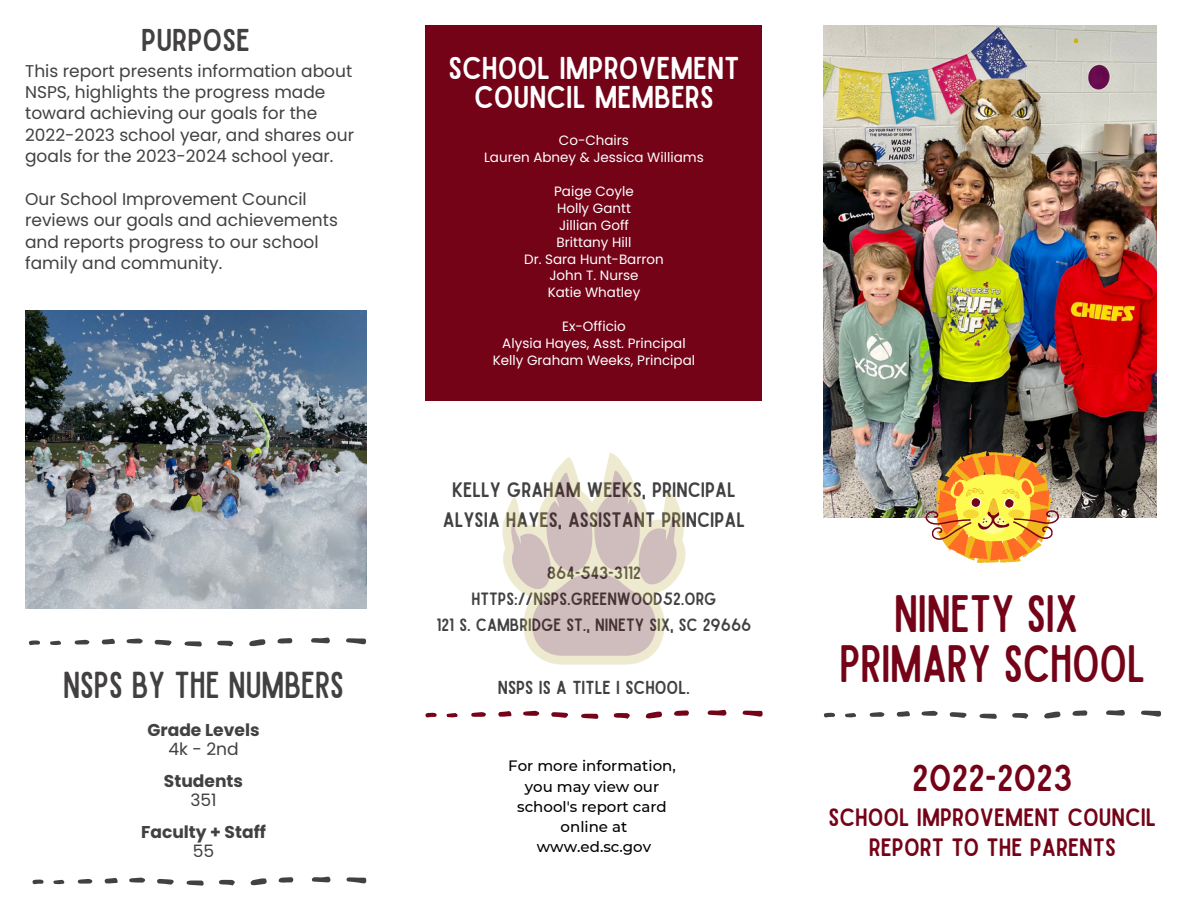
<style>
.page{position:relative;width:1188px;height:918px;background:#fff}
.page>*{position:absolute;margin:0;border:0;box-sizing:border-box;transform-origin:0 0}
.t1{font:42.3px/50.7px "Sailors Condensed";letter-spacing:-.005em;color:#740318;text-align:center}
.t2{font:36px "Sailors";color:#740318}
.t3{font:30.15px/29.2px "Sailors";color:#fff;text-align:center}
.t4{font:30.15px "Sailors Condensed";color:#424040}
.t5{font:30.15px "Sailors";color:#424040}
.t6{font:24px/29.5px "Sailors";color:#740318;text-align:center}
.t7{font:19.95px/30.3px "Sailors";color:#424040;text-align:center}
.t8{font:18px "Sailors";color:#424040}
.t9{font:700 17.1px "Poppins";color:#424040}
.t10{font:17.1px "Poppins";color:#424040}
.t11{font:16.95px/21.3px "Poppins";color:#424040}
.t12{font:16.95px/25.8px "Sailors";color:#424040;text-align:center}
.t13{font:500 15px/20.2px "Montserrat";color:#000;text-align:center}
.t14{font:13.5px/16.8px "Poppins";color:#fff;text-align:center}
</style>
<div class="page">
<div style="left:425px;top:25px;width:337px;height:376px;background:#740318"></div>
<img style="left:823px;top:26px;width:333px;height:492px">
<svg style="left:925px;top:451px;width:134px;height:112px;background:#dda855"></svg>
<svg style="left:1141px;top:711px;width:20px;height:6px"></svg>
<svg style="left:1044px;top:712px;width:17px;height:6px"></svg>
<svg style="left:1106px;top:710px;width:19px;height:6px"></svg>
<svg style="left:979px;top:714px;width:18px;height:5px"></svg>
<svg style="left:950px;top:712px;width:17px;height:6px"></svg>
<svg style="left:1012px;top:713px;width:16px;height:6px"></svg>
<svg style="left:1072px;top:710px;width:16px;height:6px"></svg>
<svg style="left:922px;top:711px;width:16px;height:5px"></svg>
<svg style="left:897px;top:711px;width:13px;height:6px"></svg>
<svg style="left:870px;top:712px;width:14px;height:5px"></svg>
<svg style="left:824px;top:713px;width:11px;height:5px"></svg>
<svg style="left:845px;top:713px;width:11px;height:4px"></svg>
<svg style="left:743px;top:711px;width:20px;height:6px"></svg>
<svg style="left:646px;top:712px;width:16px;height:6px"></svg>
<svg style="left:708px;top:710px;width:19px;height:6px"></svg>
<svg style="left:581px;top:714px;width:17px;height:5px"></svg>
<svg style="left:551px;top:712px;width:17px;height:6px"></svg>
<svg style="left:614px;top:713px;width:16px;height:6px"></svg>
<svg style="left:674px;top:710px;width:15px;height:6px"></svg>
<svg style="left:523px;top:711px;width:16px;height:5px"></svg>
<svg style="left:498px;top:711px;width:13px;height:6px"></svg>
<svg style="left:471px;top:712px;width:15px;height:5px"></svg>
<svg style="left:425px;top:713px;width:12px;height:5px"></svg>
<svg style="left:447px;top:713px;width:11px;height:4px"></svg>
<svg style="left:346px;top:638px;width:20px;height:6px"></svg>
<svg style="left:249px;top:639px;width:17px;height:7px"></svg>
<svg style="left:311px;top:638px;width:19px;height:5px"></svg>
<svg style="left:184px;top:641px;width:18px;height:6px"></svg>
<svg style="left:155px;top:640px;width:17px;height:6px"></svg>
<svg style="left:217px;top:641px;width:16px;height:5px"></svg>
<svg style="left:277px;top:638px;width:16px;height:5px"></svg>
<svg style="left:127px;top:638px;width:16px;height:6px"></svg>
<svg style="left:102px;top:639px;width:13px;height:5px"></svg>
<svg style="left:75px;top:640px;width:14px;height:4px"></svg>
<svg style="left:29px;top:640px;width:11px;height:5px"></svg>
<svg style="left:50px;top:641px;width:11px;height:4px"></svg>
<svg style="left:346px;top:877px;width:21px;height:6px"></svg>
<svg style="left:250px;top:878px;width:17px;height:7px"></svg>
<svg style="left:312px;top:877px;width:19px;height:5px"></svg>
<svg style="left:187px;top:881px;width:17px;height:5px"></svg>
<svg style="left:157px;top:879px;width:17px;height:6px"></svg>
<svg style="left:219px;top:880px;width:16px;height:5px"></svg>
<svg style="left:278px;top:877px;width:15px;height:6px"></svg>
<svg style="left:129px;top:878px;width:16px;height:5px"></svg>
<svg style="left:105px;top:878px;width:13px;height:5px"></svg>
<svg style="left:78px;top:879px;width:14px;height:5px"></svg>
<svg style="left:32px;top:879px;width:12px;height:5px"></svg>
<svg style="left:53px;top:880px;width:12px;height:4px"></svg>
<img style="left:502px;top:452px;width:184px;height:213px">
<img style="left:25px;top:310px;width:341px;height:298px">
<h3 class="t5" style="left:141px;top:29px;width:110px">PURPOSE</h3>
<p class="t11" style="left:25px;top:60px;width:330px">This report presents information about NSPS, highlights the progress made toward achieving our goals for the 2022-2023 school year, and shares our goals for the 2023-2024 school year.</p>
<p class="t11" style="left:25px;top:188px;width:314px">Our School Improvement Council reviews our goals and achievements and reports progress to our school family and community.</p>
<h3 class="t4" style="left:63px;top:672px;width:282px">NSPS BY THE NUMBERS</h3>
<p class="t9" style="left:147px;top:718px;width:114px">Grade Levels</p>
<p class="t10" style="left:168px;top:737px;width:72px">4k - 2nd</p>
<p class="t9" style="left:164px;top:769px;width:81px">Students</p>
<p class="t10" style="left:190px;top:788px;width:28px">351</p>
<p class="t9" style="left:141px;top:820px;width:126px">Faculty + Staff</p>
<p class="t10" style="left:193px;top:839px;width:23px">55</p>
<h3 class="t3" style="left:448px;top:54px;width:293px">SCHOOL IMPROVEMENT<br>COUNCIL MEMBERS</h3>
<p class="t14" style="left:484px;top:132px;width:221px">Co-Chairs<br>Lauren Abney &amp; Jessica Williams</p>
<p class="t14" style="left:524px;top:183px;width:141px">Paige Coyle<br>Holly Gantt<br>Jillian Goff<br>Brittany Hill<br>Dr. Sara Hunt-Barron<br>John T. Nurse<br>Katie Whatley</p>
<p class="t14" style="left:493px;top:318px;width:204px">Ex-Officio<br>Alysia Hayes, Asst. Principal<br>Kelly Graham Weeks, Principal</p>
<p class="t7" style="left:443px;top:475px;width:304px">KELLY GRAHAM WEEKS, PRINCIPAL<br>ALYSIA HAYES, ASSISTANT PRINCIPAL</p>
<p class="t12" style="left:436px;top:561px;width:317px">864-543-3112<br>HTTPS://NSPS.GREENWOOD52.ORG<br>121 S. CAMBRIDGE ST., NINETY SIX, SC 29666</p>
<p class="t8" style="left:498px;top:680px;width:194px">NSPS IS A TITLE I SCHOOL.</p>
<p class="t13" style="left:508px;top:756px;width:169px">For more information, you may view our school's report card online at www.ed.sc.gov</p>
<h1 class="t1" style="left:839px;top:590px;width:307px">NINETY SIX<br>PRIMARY SCHOOL</h1>
<h2 class="t2" style="left:912px;top:765px;width:162px">2022-2023</h2>
<h3 class="t6" style="left:829px;top:804px;width:329px">SCHOOL IMPROVEMENT COUNCIL<br>REPORT TO THE PARENTS</h3>
</div>
